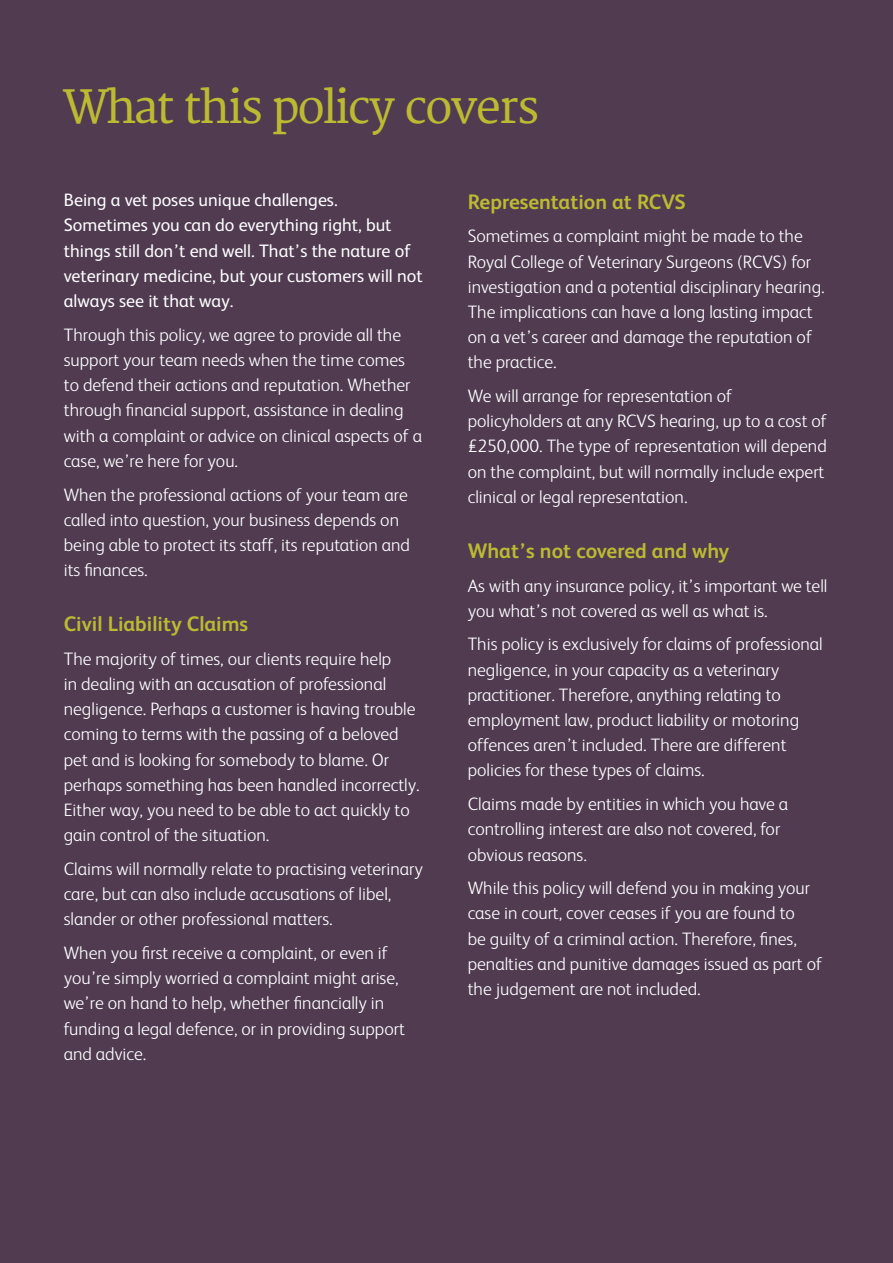
<style>
.page{position:relative;width:893px;height:1263px;background:#503b51}
.page>*{position:absolute;margin:0;border:0;box-sizing:border-box;transform-origin:0 0}
.t1{font:45px "Merriweather";letter-spacing:-.02em;color:#bcba31}
.Subhead{font:700 21px "FS Albert";color:#bcba31}
.Paragraph_Style_1{font:300 18px/25.2px "FS Albert";color:#fff}
.Paragraph_Style_1-2{font:18px/25.2px "FS Albert";color:#fff}
</style>
<div class="page">
<p class="t1" style="left:64px;top:70px;width:477px">What this policy covers</p>
<p class="Paragraph_Style_1-2" style="left:64px;top:187px;width:360px">Being a vet poses unique challenges.<br>Sometimes you can do everything right, but things still don’t end well. That’s the nature of veterinary medicine, but your customers will not always see it that way.</p>
<p class="Paragraph_Style_1" style="left:64px;top:321px;width:360px">Through this policy, we agree to provide all the support your team needs when the time comes to defend their actions and reputation. Whether through financial support, assistance in dealing with a complaint or advice on clinical aspects of a case, we’re here for you.</p>
<p class="Paragraph_Style_1" style="left:64px;top:481px;width:348px">When the professional actions of your team are called into question, your business depends on being able to protect its staff, its reputation and its finances.</p>
<p class="Subhead" style="left:64px;top:610px;width:186px">Civil Liability Claims</p>
<p class="Paragraph_Style_1" style="left:64px;top:645px;width:357px">The majority of times, our clients require help<br>in dealing with an accusation of professional negligence. Perhaps a customer is having trouble coming to terms with the passing of a beloved pet and is looking for somebody to blame. Or perhaps something has been handled incorrectly.<br>Either way, you need to be able to act quickly to gain control of the situation.</p>
<p class="Paragraph_Style_1" style="left:64px;top:855px;width:361px">Claims will normally relate to practising veterinary care, but can also include accusations of libel, slander or other professional matters.</p>
<p class="Paragraph_Style_1" style="left:64px;top:939px;width:343px">When you first receive a complaint, or even if you’re simply worried a complaint might arise, we’re on hand to help, whether financially in funding a legal defence, or in providing support and advice.</p>
<p class="Subhead" style="left:468px;top:187px;width:220px">Representation at RCVS</p>
<p class="Paragraph_Style_1" style="left:468px;top:223px;width:358px">Sometimes a complaint might be made to the Royal College of Veterinary Surgeons (RCVS) for investigation and a potential disciplinary hearing.<br>The implications can have a long lasting impact on a vet’s career and damage the reputation of the practice.</p>
<p class="Paragraph_Style_1" style="left:468px;top:382px;width:361px">We will arrange for representation of policyholders at any RCVS hearing, up to a cost of £250,000. The type of representation will depend on the complaint, but will normally include expert clinical or legal representation.</p>
<p class="Subhead" style="left:468px;top:536px;width:263px">What’s not covered and why</p>
<p class="Paragraph_Style_1" style="left:468px;top:572px;width:361px">As with any insurance policy, it’s important we tell you what’s not covered as well as what is.</p>
<p class="Paragraph_Style_1" style="left:468px;top:631px;width:356px">This policy is exclusively for claims of professional negligence, in your capacity as a veterinary practitioner. Therefore, anything relating to employment law, product liability or motoring offences aren’t included. There are different policies for these types of claims.</p>
<p class="Paragraph_Style_1" style="left:468px;top:790px;width:322px">Claims made by entities in which you have a controlling interest are also not covered, for obvious reasons.</p>
<p class="Paragraph_Style_1" style="left:468px;top:875px;width:356px">While this policy will defend you in making your case in court, cover ceases if you are found to<br>be guilty of a criminal action. Therefore, fines, penalties and punitive damages issued as part of the judgement are not included.</p>
</div>
